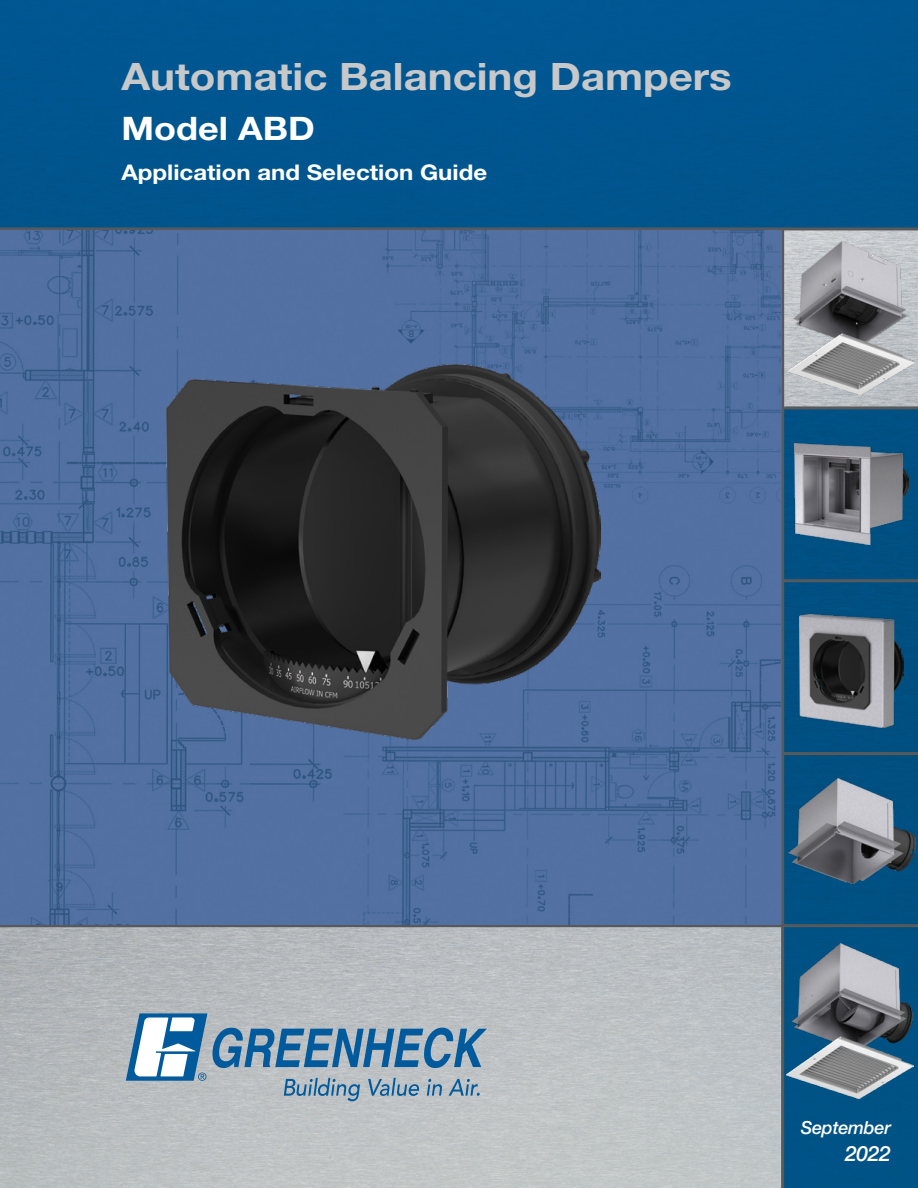
<style>
.page{position:relative;width:918px;height:1188px;background:#fff}
.page>*{position:absolute;margin:0;border:0;box-sizing:border-box;transform-origin:0 0}
.t1{font:700 37.8px "Helvetica Neue LT Std";color:#c7c8ca;scale:1.11 1}
.t2{font:700 32.4px "Helvetica Neue LT Std";color:#fff;scale:1.11 1}
.t3{font:700 21.6px "Helvetica Neue LT Std";color:#fff;scale:1.11 1}
.t4{font:italic 500 21px "Helvetica Neue LT Std";color:#fff}
.t5{font:italic 500 18px "Helvetica Neue LT Std";letter-spacing:-.015em;color:#fff}
</style>
<div class="page">
<img style="left:0;top:0;width:918px;height:1188px">
<svg style="left:126px;top:1013px;width:361px;height:88px;background:#8ea9bc"></svg>
<hr style="left:0;top:227px;width:918px;height:3px;background:#58595b">
<hr style="left:784px;top:406px;width:134px;height:3px;background:#58595b">
<hr style="left:781px;top:229px;width:3px;height:959px;background:#58595b">
<hr style="left:782px;top:579px;width:136px;height:3px;background:#58595b">
<hr style="left:0;top:924px;width:918px;height:3px;background:#58595b">
<hr style="left:783px;top:752px;width:135px;height:3px;background:#58595b">
<img style="left:0;top:230px;width:781px;height:694px">
<img style="left:795px;top:444px;width:113px;height:101px">
<img style="left:789px;top:241px;width:125px;height:154px">
<img style="left:786px;top:943px;width:128px;height:156px">
<img style="left:166px;top:364px;width:434px;height:375px">
<img style="left:788px;top:779px;width:128px;height:104px">
<img style="left:800px;top:615px;width:103px;height:112px">
<h1 class="t1" style="left:122px;top:54px;width:551px">Automatic Balancing Dampers</h1>
<h2 class="t2" style="left:122px;top:108px;width:176px">Model ABD</h2>
<p class="t3" style="left:122px;top:159px;width:331px">Application and Selection Guide</p>
<p class="t5" style="left:801px;top:1117px;width:92px">September</p>
<p class="t4" style="left:845px;top:1141px;width:47px">2022</p>
</div>
